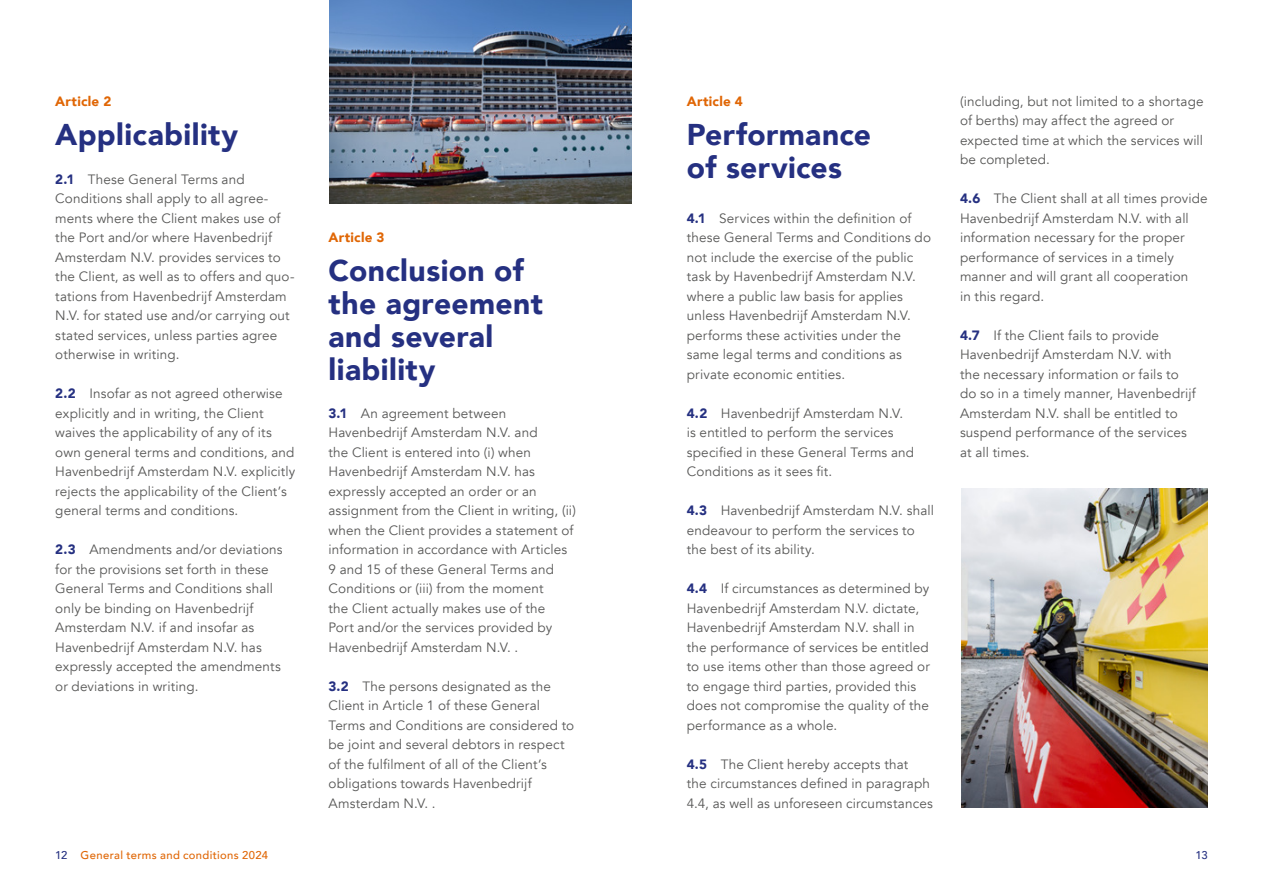
<style>
.page{position:relative;width:1263px;height:893px;background:#fff}
.page>*{position:absolute;margin:0;border:0;box-sizing:border-box;transform-origin:0 0}
.t1{font:900 30px/33px "Avenir";letter-spacing:.015em;color:#253081}
.t2{font:13.5px/19.5px "Avenir";letter-spacing:.01em;color:#575756}
.t3{font:900 13.5px "Avenir";letter-spacing:.02em;color:#e06605}
.t4{font:500 11.25px "Avenir";letter-spacing:.03em;color:#e06605}
.t5{font:500 11.25px "Avenir";color:#253081}
.s1{font-weight:900;color:#253081}
.s2{color:#253081}
</style>
<div class="page">
<img style="left:330px;top:0;width:301px;height:203px">
<img style="left:961px;top:489px;width:247px;height:319px">
<p class="t3" style="left:55px;top:90px;width:58px">Article 2</p>
<h1 class="t1" style="left:55px;top:117px;width:184px">Applicability</h1>
<p class="t2" style="left:55px;top:170px;width:241px"><span class="s1">2.1</span> These General Terms and Conditions shall apply to all agree&shy;ments where the Client makes use of the Port and/or where Havenbedrijf Amsterdam N.V. provides services to the Client, as well as to offers and quo&shy;tations from Havenbedrijf Amsterdam N.V. for stated use and/or carrying out stated services, unless parties agree otherwise in writing.</p>
<p class="t2" style="left:55px;top:384px;width:242px"><span class="s1">2.2</span> Insofar as not agreed otherwise explicitly and in writing, the Client waives the applicability of any of its own general terms and conditions, and Havenbedrijf Amsterdam N.V. explicitly rejects the applicability of the Client’s general terms and conditions.</p>
<p class="t2" style="left:55px;top:540px;width:229px"><span class="s1">2.3</span> Amendments and/or deviations for the provisions set forth in these General Terms and Conditions shall only be binding on Havenbedrijf Amsterdam N.V. if and insofar as Havenbedrijf Amsterdam N.V. has expressly accepted the amendments or deviations in writing.</p>
<p class="t3" style="left:328px;top:226px;width:58px">Article 3</p>
<h1 class="t1" style="left:328px;top:254px;width:216px">Conclusion of the agreement and several liability</h1>
<p class="t2" style="left:328px;top:404px;width:249px"><span class="s1">3.1</span> An agreement between Havenbedrijf Amsterdam N.V. and<br>the Client is entered into (i) when Havenbedrijf Amsterdam N.V. has expressly accepted an order or an assignment from the Client in writing, (ii) when the Client provides a statement of information in accordance with Articles 9 and 15 of these General Terms and Conditions or (iii) from the moment<br>the Client actually makes use of the<br>Port and/or the services provided by Havenbedrijf Amsterdam N.V. .</p>
<p class="t2" style="left:328px;top:677px;width:247px"><span class="s1">3.2</span> The persons designated as the Client in Article 1 of these General Terms and Conditions are considered to be joint and several debtors in respect of the fulfilment of all of the Client’s obligations towards Havenbedrijf Amsterdam N.V. .</p>
<p class="t3" style="left:687px;top:90px;width:58px">Article 4</p>
<h1 class="t1" style="left:687px;top:117px;width:186px">Performance of services</h1>
<p class="t2" style="left:687px;top:209px;width:246px"><span class="s1">4.1</span> Services within the definition of these General Terms and Conditions do not include the exercise of the public task by Havenbedrijf Amsterdam N.V. where a public law basis for applies unless Havenbedrijf Amsterdam N.V. performs these activities under the same legal terms and conditions as private economic entities.</p>
<p class="t2" style="left:687px;top:404px;width:229px"><span class="s1">4.2</span> Havenbedrijf Amsterdam N.V. is entitled to perform the services specified in these General Terms and<br>Conditions as it sees fit.</p>
<p class="t2" style="left:687px;top:501px;width:249px"><span class="s1">4.3</span> Havenbedrijf Amsterdam N.V. shall endeavour to perform the services to the best of its ability.</p>
<p class="t2" style="left:687px;top:579px;width:245px"><span class="s1">4.4</span> If circumstances as determined by Havenbedrijf Amsterdam N.V. dictate, Havenbedrijf Amsterdam N.V. shall in the performance of services be entitled to use items other than those agreed or to engage third parties, provided this does not compromise the quality of the performance as a whole.</p>
<p class="t2" style="left:687px;top:755px;width:247px"><span class="s1">4.5</span> The Client hereby accepts that<br>the circumstances defined in paragraph<br>4.4, as well as unforeseen circumstances</p>
<p class="t2" style="left:960px;top:92px;width:245px">(including, but not limited to a shortage of berths) may affect the agreed or expected time at which the services will be completed.</p>
<p class="t2" style="left:960px;top:189px;width:249px"><span class="s1">4.6</span> The Client shall at all times provide Havenbedrijf Amsterdam N.V. with all information necessary for the proper performance of services in a timely manner and will grant all cooperation<br>in this regard.</p>
<p class="t2" style="left:960px;top:326px;width:237px"><span class="s1">4.7</span> If the Client fails to provide<br>Havenbedrijf Amsterdam N.V. with<br>the necessary information or fails to do so in a timely manner, Havenbedrijf<br>Amsterdam N.V. shall be entitled to suspend performance of the services at all times.</p>
<p class="t4" style="left:55px;top:845px;width:214px"><span class="s2">12</span> General terms and conditions 2024</p>
<p class="t5" style="left:1195px;top:845px;width:14px">13</p>
</div>
